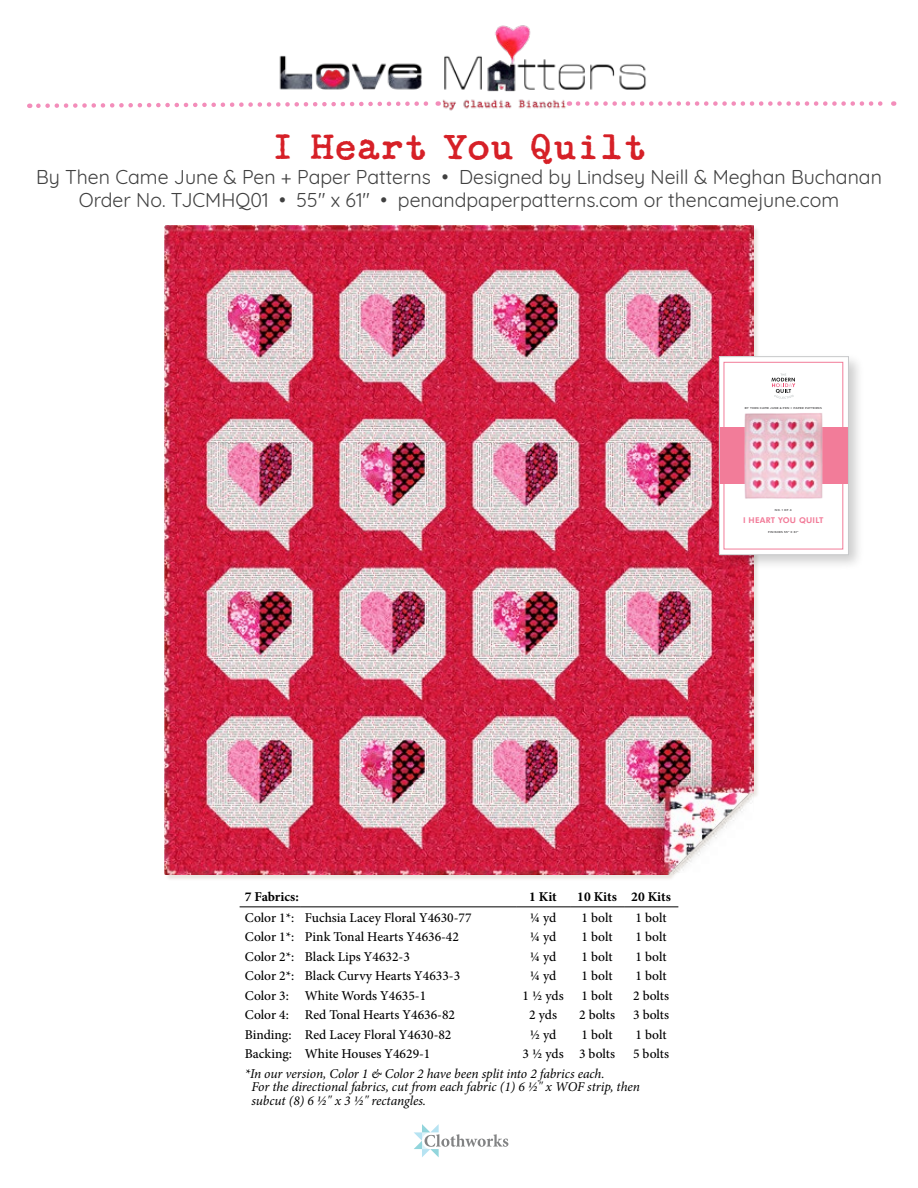
<style>
.page{position:relative;width:918px;height:1188px;background:#fff}
.page>*{position:absolute;margin:0;border:0;box-sizing:border-box;transform-origin:0 0}
.t1{font:42px "Secret Service Typewriter RR";letter-spacing:-.03em;color:#d62027}
.t2{font:19.5px/22.5px "Quicksand";color:#404040;text-align:center}
.t3{font:500 13.5px "Minion Pro";color:#000}
.t4{font:italic 13.5px/13.5px "Minion Pro";letter-spacing:-.01em;color:#000}
.t5{font:700 13.5px "Minion Pro";letter-spacing:-.005em;color:#000}
.t6{font:800 7.95px "Futura BT";letter-spacing:.03em;color:#f27c99}
.t7{font:500 2.85px "Gotham";letter-spacing:.07em;color:#414042}
</style>
<div class="page">
<img style="left:279px;top:25px;width:367px;height:86px">
<svg style="left:29px;top:99px;width:410px;height:11px"></svg>
<svg style="left:578px;top:101px;width:316px;height:5px"></svg>
<svg style="left:414px;top:1124px;width:94px;height:33px"></svg>
<hr style="left:240px;top:907px;width:60px;height:1px;background:#000">
<hr style="left:300px;top:907px;width:216px;height:1px;background:#000">
<hr style="left:516px;top:907px;width:54px;height:1px;background:#000">
<hr style="left:570px;top:907px;width:54px;height:1px;background:#000">
<hr style="left:624px;top:907px;width:54px;height:1px;background:#000">
<img style="left:165px;top:226px;width:588px;height:649px">
<div style="left:715px;top:352px;width:150px;height:219px;background:#000;opacity:.2"></div>
<div style="left:719px;top:357px;width:129px;height:198px;background:#fff"></div>
<div style="left:719px;top:427px;width:129px;height:56px;background:#f27c99"></div>
<img style="left:741px;top:413px;width:84px;height:86px">
<svg style="left:771px;top:374px;width:24px;height:25px"></svg>
<div style="left:724px;top:362px;width:119px;height:187px;border:1px solid #f27c99"></div>
<div style="left:719px;top:356px;width:130px;height:199px;border:1px solid #c7c8ca"></div>
<h1 class="t1" style="left:271px;top:120px;width:378px">I Heart You Quilt</h1>
<h2 class="t2" style="left:36px;top:164px;width:847px">By Then Came June &amp; Pen + Paper Patterns • Designed by Lindsey Neill &amp; Meghan Buchanan<br>Order No. TJCMHQ01 • 55" x 61" • penandpaperpatterns.com or thencamejune.com</h2>
<p class="t7" style="left:745px;top:406px;width:79px">BY THEN CAME JUNE &amp; PEN + PAPER PATTERNS</p>
<p class="t7" style="left:775px;top:508px;width:18px">NO. 1 OF 4</p>
<p class="t6" style="left:743px;top:515px;width:82px">I HEART YOU QUILT</p>
<p class="t7" style="left:768px;top:530px;width:32px">FINISHES 55" X 61"</p>
<p class="t5" style="left:245px;top:887px;width:56px">7 Fabrics:</p>
<p class="t5" style="left:529px;top:887px;width:29px">1 Kit</p>
<p class="t5" style="left:577px;top:887px;width:95px">10 Kits 20 Kits</p>
<p class="t3" style="left:245px;top:908px;width:228px">Color 1*: Fuchsia Lacey Floral Y4630-77</p>
<p class="t3" style="left:530px;top:908px;width:28px">¼ yd</p>
<p class="t3" style="left:582px;top:908px;width:32px">1 bolt</p>
<p class="t3" style="left:636px;top:908px;width:32px">1 bolt</p>
<p class="t3" style="left:245px;top:928px;width:216px">Color 1*: Pink Tonal Hearts Y4636-42</p>
<p class="t3" style="left:530px;top:928px;width:28px">¼ yd</p>
<p class="t3" style="left:582px;top:928px;width:32px">1 bolt</p>
<p class="t3" style="left:636px;top:928px;width:32px">1 bolt</p>
<p class="t3" style="left:245px;top:947px;width:167px">Color 2*: Black Lips Y4632-3</p>
<p class="t3" style="left:530px;top:947px;width:28px">¼ yd</p>
<p class="t3" style="left:582px;top:947px;width:32px">1 bolt</p>
<p class="t3" style="left:636px;top:947px;width:32px">1 bolt</p>
<p class="t3" style="left:245px;top:967px;width:217px">Color 2*: Black Curvy Hearts Y4633-3</p>
<p class="t3" style="left:530px;top:967px;width:28px">¼ yd</p>
<p class="t3" style="left:582px;top:967px;width:32px">1 bolt</p>
<p class="t3" style="left:636px;top:967px;width:32px">1 bolt</p>
<p class="t3" style="left:245px;top:986px;width:183px">Color 3: White Words Y4635-1</p>
<p class="t3" style="left:523px;top:986px;width:43px">1 ½ yds</p>
<p class="t3" style="left:582px;top:986px;width:32px">1 bolt</p>
<p class="t3" style="left:633px;top:986px;width:37px">2 bolts</p>
<p class="t3" style="left:245px;top:1006px;width:212px">Color 4: Red Tonal Hearts Y4636-82</p>
<p class="t3" style="left:529px;top:1006px;width:29px">2 yds</p>
<p class="t3" style="left:579px;top:1006px;width:37px">2 bolts</p>
<p class="t3" style="left:633px;top:1006px;width:37px">3 bolts</p>
<p class="t3" style="left:245px;top:1025px;width:208px">Binding: Red Lacey Floral Y4630-82</p>
<p class="t3" style="left:530px;top:1025px;width:28px">½ yd</p>
<p class="t3" style="left:582px;top:1025px;width:32px">1 bolt</p>
<p class="t3" style="left:636px;top:1025px;width:32px">1 bolt</p>
<p class="t3" style="left:245px;top:1045px;width:187px">Backing: White Houses Y4629-1</p>
<p class="t3" style="left:522px;top:1045px;width:94px">3 ½ yds 3 bolts</p>
<p class="t3" style="left:633px;top:1045px;width:37px">5 bolts</p>
<p class="t4" style="left:252px;top:1067px;width:390px;text-indent:-7px">*In our version, Color 1 &amp; Color 2 have been split into 2 fabrics each.<br>For the directional fabrics, cut from each fabric (1) 6 ½" x WOF strip, then subcut (8) 6 ½" x 3 ½" rectangles.</p>
</div>
